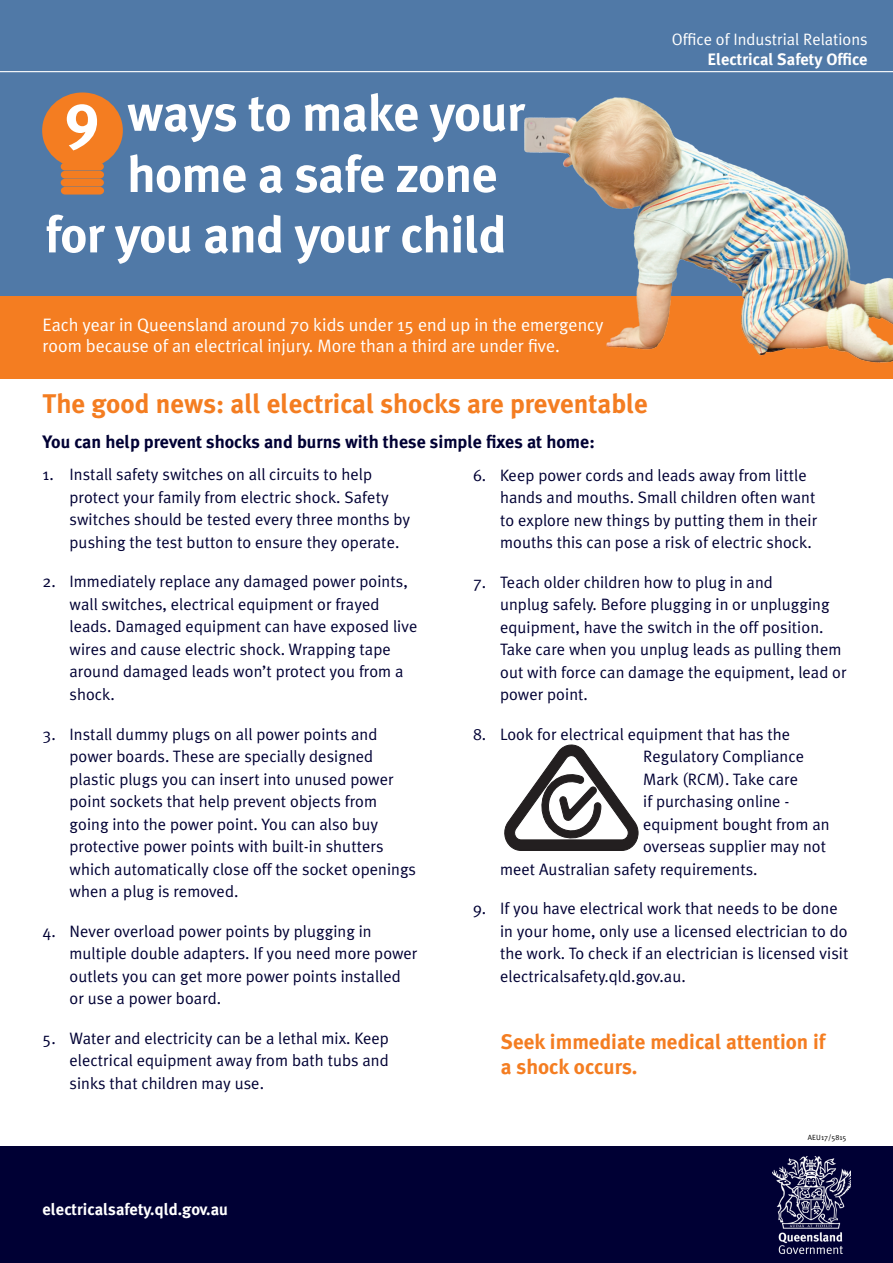
<style>
.page{position:relative;width:893px;height:1263px;background:#fff}
.page>*{position:absolute;margin:0;border:0;box-sizing:border-box;transform-origin:0 0}
.t1{font:700 63px "Meta Plus";color:#fff}
.t2{font:700 51px/61.2px "Meta Plus";letter-spacing:-.01em;color:#fff}
.t3{font:700 27px "Meta Plus";color:#f47d21}
.t4{font:700 21px/25.2px "Meta Plus";color:#f47d21}
.t5{font:18px/21.6px "Meta Plus Normal";color:#fff}
.t6{font:700 18px "Meta Plus";color:#000034}
.t7{font:16.5px/22.5px "Meta Plus Normal";letter-spacing:.005em;color:#000034}
.t8{font:700 16.5px "Meta Plus";color:#fff}
.t9{font:16.5px "Meta Plus Normal";color:#fff}
.t10{font:7.5px "Meta Plus Normal";color:#000}
</style>
<div class="page">
<div style="left:0;top:296px;width:893px;height:82px;background:#f47d21"></div>
<div style="left:0;top:0;width:893px;height:296px;background:#5079a7"></div>
<hr style="left:0;top:71px;width:893px;height:1px;background:#fff">
<div style="left:0;top:1147px;width:893px;height:116px;background:#000034"></div>
<img style="left:773px;top:1156px;width:77px;height:98px">
<svg style="left:504px;top:744px;width:135px;height:107px"></svg>
<div style="left:42px;top:92px;width:81px;height:76px;background:#f47d21;border-radius:50%"></div>
<svg style="left:61px;top:163px;width:43px;height:32px"></svg>
<img style="left:463px;top:71px;width:430px;height:292px">
<h1 class="t1" style="left:65px;top:79px;width:37px">9</h1>
<h2 class="t2" style="left:127px;top:82px;width:399px">ways to make your home a safe zone</h2>
<h2 class="t2" style="left:45px;top:204px;width:463px">for you and your child</h2>
<p class="t5" style="left:43px;top:313px;width:563px">Each year in Queensland around 70 kids under 15 end up in the emergency room because of an electrical injury. More than a third are under five.</p>
<h3 class="t3" style="left:43px;top:388px;width:607px">The good news: all electrical shocks are preventable</h3>
<p class="t6" style="left:43px;top:431px;width:554px">You can help prevent shocks and burns with these simple fixes at home:</p>
<p class="t9" style="left:672px;top:30px;width:198px">Office of Industrial Relations</p>
<p class="t8" style="left:707px;top:50px;width:162px">Electrical Safety Office</p>
<p class="t7" style="left:70px;top:463px;width:342px;text-indent:-27px">1. Install safety switches on all circuits to help protect your family from electric shock. Safety switches should be tested every three months by pushing the test button to ensure they operate.</p>
<p class="t7" style="left:70px;top:570px;width:349px;text-indent:-27px">2. Immediately replace any damaged power points, wall switches, electrical equipment or frayed leads. Damaged equipment can have exposed live wires and cause electric shock. Wrapping tape around damaged leads won’t protect you from a shock.</p>
<p class="t7" style="left:70px;top:722px;width:348px;text-indent:-27px">3. Install dummy plugs on all power points and power boards. These are specially designed plastic plugs you can insert into unused power point sockets that help prevent objects from going into the power point. You can also buy protective power points with built-in shutters which automatically close off the socket openings when a plug is removed.</p>
<p class="t7" style="left:70px;top:919px;width:349px;text-indent:-27px">4. Never overload power points by plugging in multiple double adapters. If you need more power outlets you can get more power points installed or use a power board.</p>
<p class="t7" style="left:70px;top:1026px;width:321px;text-align:justify;text-indent:-27px">5. Water and electricity can be a lethal mix. Keep electrical equipment away from bath tubs and sinks that children may use.</p>
<p class="t8" style="left:43px;top:1199px;width:187px">electricalsafety.qld.gov.au</p>
<p class="t7" style="left:500px;top:463px;width:319px;text-indent:-27px">6. Keep power cords and leads away from little hands and mouths. Small children often want to explore new things by putting them in their mouths this can pose a risk of electric shock.</p>
<p class="t7" style="left:500px;top:570px;width:348px;text-indent:-27px">7. Teach older children how to plug in and<br>unplug safely. Before plugging in or unplugging equipment, have the switch in the off position.<br>Take care when you unplug leads as pulling them out with force can damage the equipment, lead or power point.</p>
<p class="t7" style="left:473px;top:722px;width:319px">8. Look for electrical equipment that has the</p>
<p class="t7" style="left:643px;top:745px;width:162px">Regulatory Compliance</p>
<p class="t7" style="left:643px;top:767px;width:156px">Mark (RCM). Take care</p>
<p class="t7" style="left:643px;top:790px;width:148px">if purchasing online -</p>
<p class="t7" style="left:643px;top:812px;width:188px">equipment bought from an</p>
<p class="t7" style="left:643px;top:835px;width:184px">overseas supplier may not</p>
<p class="t7" style="left:500px;top:857px;width:259px">meet Australian safety requirements.</p>
<p class="t7" style="left:500px;top:897px;width:350px;text-indent:-27px">9. If you have electrical work that needs to be done in your home, only use a licensed electrician to do the work. To check if an electrician is licensed visit electricalsafety.qld.gov.au.</p>
<p class="t4" style="left:501px;top:1029px;width:326px">Seek immediate medical attention if a shock occurs.</p>
<p class="t10" style="left:808px;top:1133px;width:40px">AEU17/5815</p>
</div>
